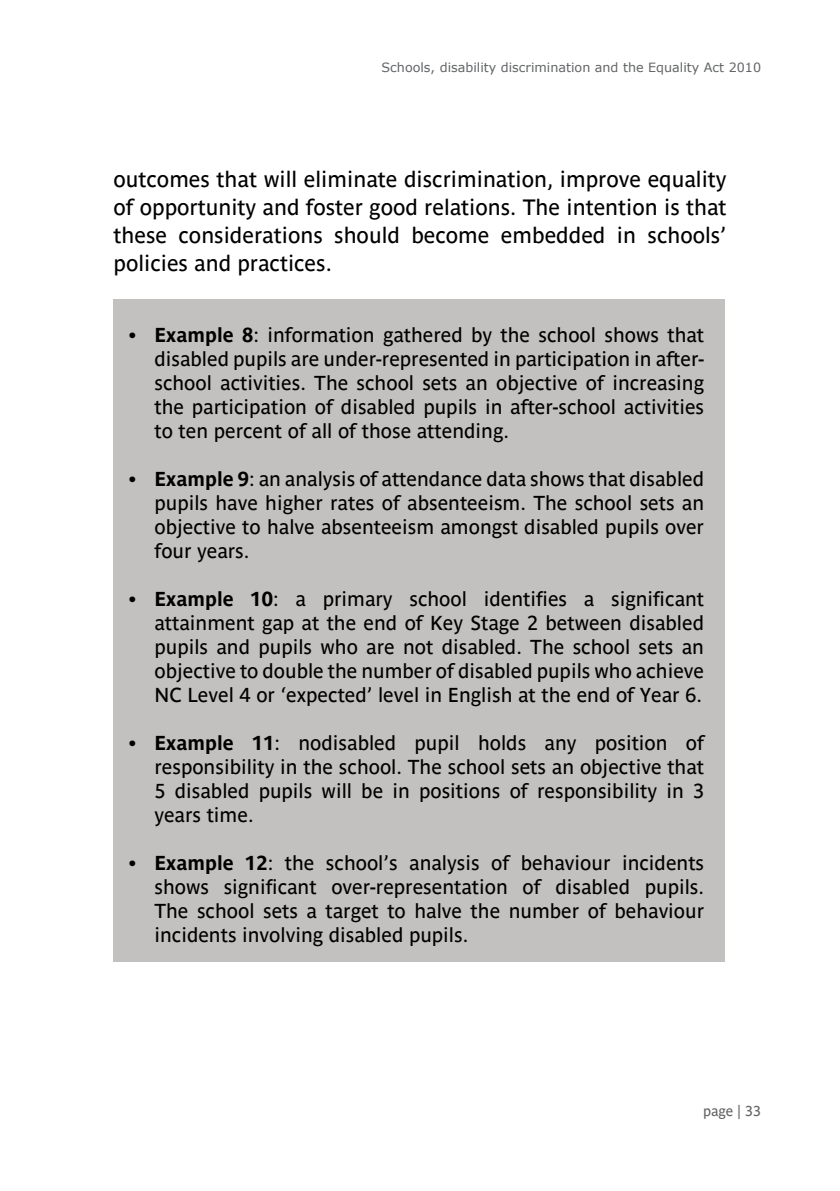
<style>
.page{position:relative;width:840px;height:1191px;background:#fff}
.page>*{position:absolute;margin:0;border:0;box-sizing:border-box;transform-origin:0 0}
.t1{font:22px/28px "Parisine Std";color:#000;text-align:justify}
.t2{font:20px/24px "Parisine Std";color:#000;text-align:justify}
.t3{font:14.2px "Parisine Std";color:#636466}
.t4{font:12.8px "Verdana";color:#636466}
.s1{font-weight:700}
</style>
<div class="page">
<div style="left:113px;top:299px;width:611px;height:662px;background:#c2c1c0"></div>
<p class="t4" style="left:381px;top:58px;width:381px">Schools, disability discrimination and the Equality Act 2010</p>
<p class="t1" style="left:113px;top:165px;width:614px">outcomes that will eliminate discrimination, improve equality of opportunity and foster good relations. The intention is that these considerations should become embedded in schools’ policies and practices.</p>
<p class="t2" style="left:154px;top:322px;width:551px;text-indent:-25px"><span class="s1">• Example 8</span>: information gathered by the school shows that disabled pupils are under-represented in participation in after&shy;school activities. The school sets an objective of increasing the participation of disabled pupils in after-school activities to ten percent of all of those attending.</p>
<p class="t2" style="left:154px;top:466px;width:551px;text-indent:-25px"><span class="s1">• Example 9</span>: an analysis of attendance data shows that disabled pupils have higher rates of absenteeism. The school sets an objective to halve absenteeism amongst disabled pupils over four years.</p>
<p class="t2" style="left:154px;top:586px;width:551px;text-indent:-25px"><span class="s1">• Example 10</span>: a primary school identifies a significant attainment gap at the end of Key Stage 2 between disabled pupils and pupils who are not disabled. The school sets an objective to double the number of disabled pupils who achieve NC Level 4 or ‘expected’ level in English at the end of Year 6.</p>
<p class="t2" style="left:154px;top:730px;width:551px;text-indent:-25px"><span class="s1">• Example 11</span>: nodisabled pupil holds any position of responsibility in the school. The school sets an objective that 5 disabled pupils will be in positions of responsibility in 3 years time.</p>
<p class="t2" style="left:154px;top:850px;width:551px;text-indent:-25px"><span class="s1">• Example 12</span>: the school’s analysis of behaviour incidents shows significant over-representation of disabled pupils.<br>The school sets a target to halve the number of behaviour incidents involving disabled pupils.</p>
<p class="t3" style="left:702px;top:1102px;width:60px">page | 33</p>
</div>
